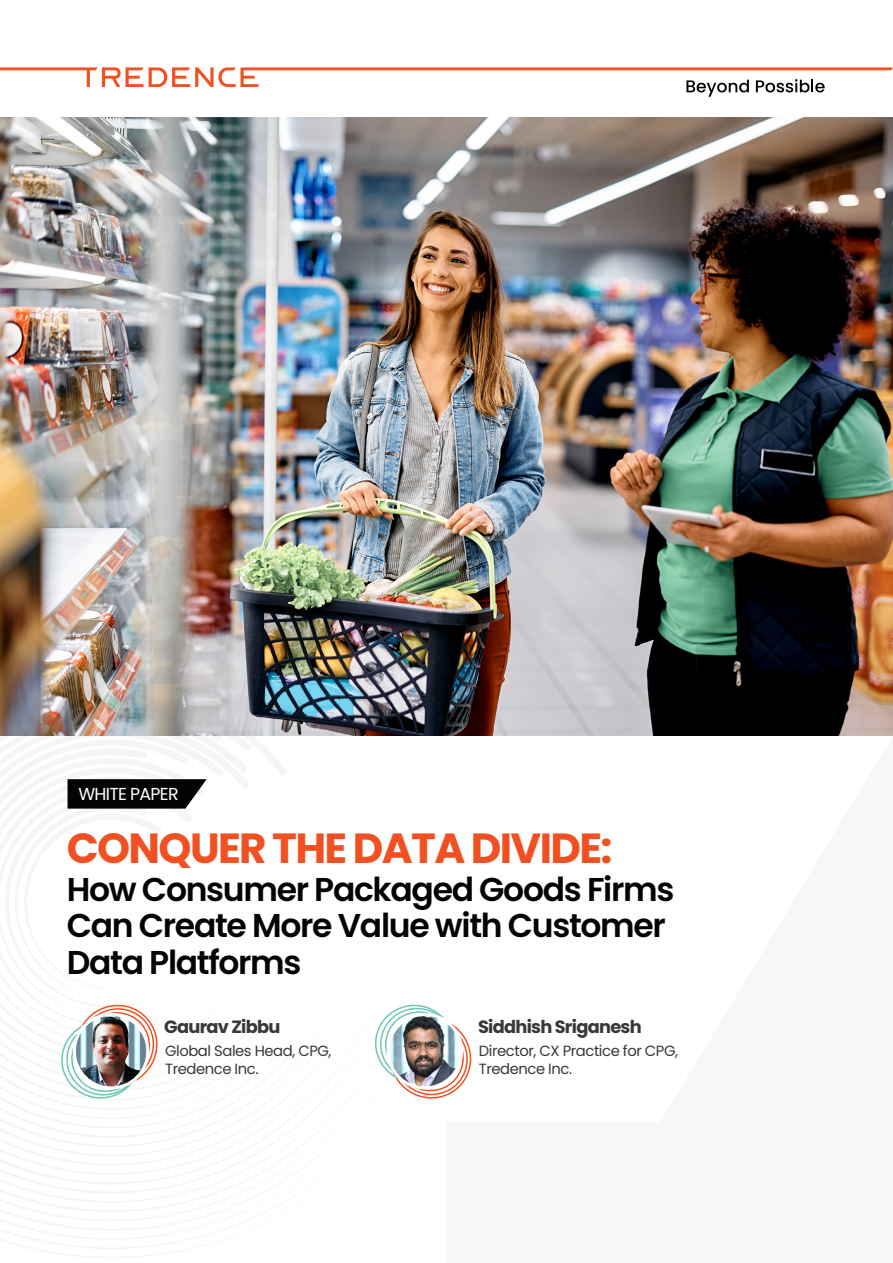
<style>
.page{position:relative;width:893px;height:1263px;background:#fff}
.page>*{position:absolute;margin:0;border:0;box-sizing:border-box;transform-origin:0 0}
.t1{font:700 42.15px "Poppins";letter-spacing:-.04em;color:#f15122}
.t2{font:600 33px/36px "Poppins";letter-spacing:-.04em;color:#040503}
.t3{font:700 17.7px "Poppins";letter-spacing:-.04em;color:#373837}
.t4{font:17.25px "Poppins";letter-spacing:-.04em;color:#fff}
.t5{font:14.85px/17.7px "Poppins";letter-spacing:-.03em;color:#373837}
</style>
<div class="page">
<svg style="left:0;top:735px;width:267px;height:338px"></svg>
<svg style="left:0;top:739px;width:247px;height:325px"></svg>
<svg style="left:0;top:748px;width:252px;height:307px"></svg>
<svg style="left:0;top:758px;width:205px;height:21px"></svg>
<svg style="left:0;top:767px;width:184px;height:9px;fill:#f4f5f5"></svg>
<svg style="left:0;top:67px;width:893px;height:30px"></svg>
<img style="left:0;top:117px;width:893px;height:618px">
<svg style="left:0;top:779px;width:207px;height:323px"></svg>
<img style="left:74px;top:1014px;width:74px;height:74px;border-radius:37px">
<div style="left:73px;top:1013px;width:76px;height:76px;border:3px solid #fff;border-radius:50%"></div>
<svg style="left:375px;top:1004px;width:97px;height:95px"></svg>
<img style="left:388px;top:1014px;width:74px;height:74px;border-radius:37px">
<div style="left:387px;top:1013px;width:76px;height:76px;border:3px solid #fff;border-radius:50%"></div>
<p class="t4" style="left:78px;top:784px;width:102px">WHITE PAPER</p>
<p class="t1" style="left:67px;top:824px;width:547px">CONQUER THE DATA DIVIDE:</p>
<p class="t2" style="left:67px;top:872px;width:609px">How Consumer Packaged Goods Firms<br>Can Create More Value with Customer<br>Data Platforms</p>
<p class="t3" style="left:164px;top:1017px;width:118px">Gaurav Zibbu</p>
<p class="t5" style="left:165px;top:1042px;width:168px">Global Sales Head, CPG,<br>Tredence Inc.</p>
<p class="t3" style="left:478px;top:1017px;width:165px">Siddhish Sriganesh</p>
<p class="t5" style="left:479px;top:1042px;width:201px">Director, CX Practice for CPG,<br>Tredence Inc.</p>
</div>
